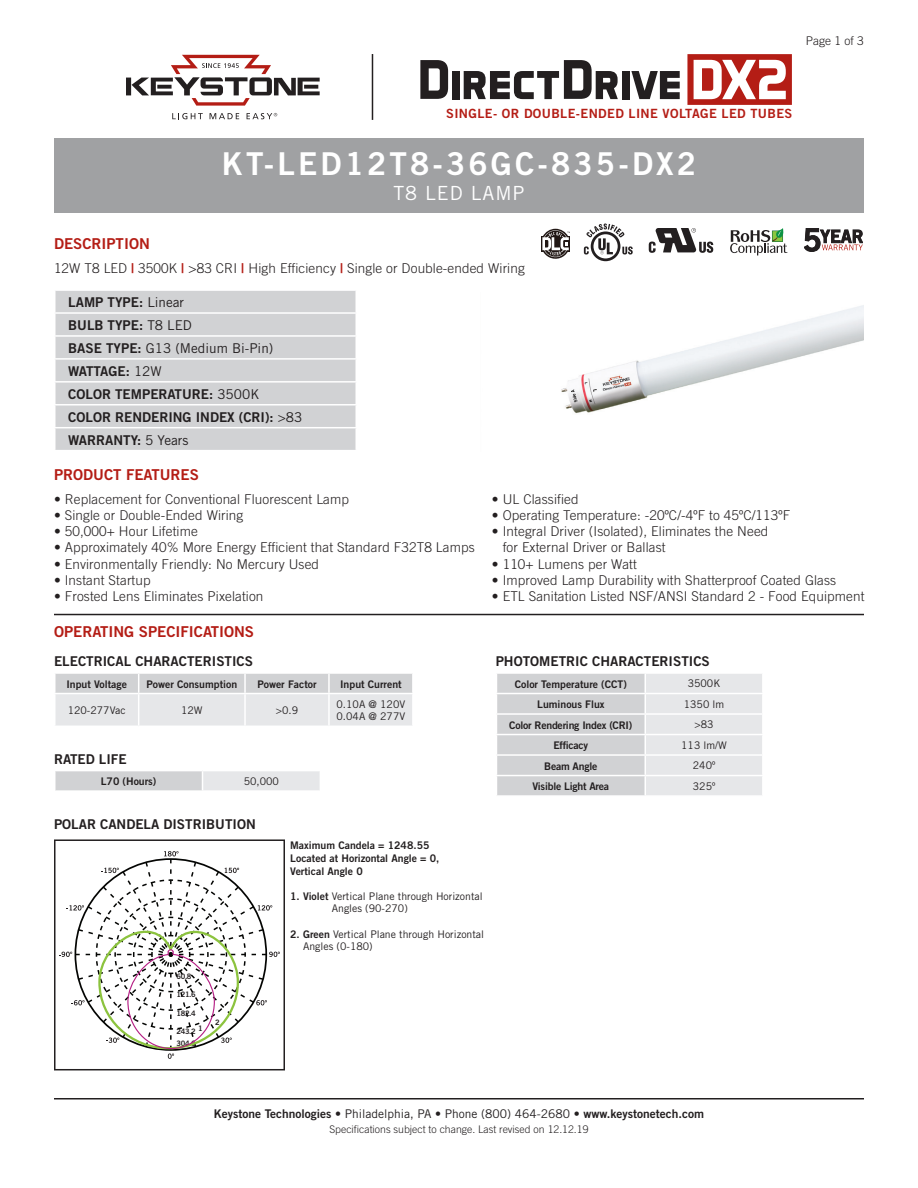
<style>
.page{position:relative;width:918px;height:1188px;background:#fff}
.page>*{position:absolute;margin:0;border:0;box-sizing:border-box;transform-origin:0 0}
.t1{font:31.5px "Trade Gothic Bold Two";letter-spacing:.1em;color:#fff}
.t2{font:19.5px "Trade Gothic";letter-spacing:.05em;color:#fff}
.t3{font:15px "Trade Gothic Bold Two";color:#b41d15}
.t4{font:300 13.5px/16.2px "Trade Gothic";letter-spacing:.01em;color:#231f20}
.t5{font:13.5px "Trade Gothic Bold Two";color:#231f20}
.t6{font:13.5px "Trade Gothic";color:#231f20}
.t7{font:13.5px "Trade Gothic Bold Two";letter-spacing:-.02em;color:#231f20}
.t8{font:12.75px "Trade Gothic Bold Two";letter-spacing:.03em;color:#b41d15}
.t9{font:12px "Trade Gothic Bold Two";color:#231f20}
.t10{font:300 12px "Trade Gothic";color:#231f20}
.t11{font:10.5px/12.6px "Trade Gothic";color:#231f20}
.t12{font:10.5px "Trade Gothic Bold Two";color:#231f20}
.Rev{font:300 10.5px "Trade Gothic";color:#231f20}
.t13{font:10.5px "Trade Gothic Bold Two";letter-spacing:-.02em;color:#231f20}
.t14{font:7.5px "Trade Gothic Bold Two";letter-spacing:-.05em;color:#231f20}
.s1{font-family:"Trade Gothic Bold Two";font-weight:400;color:#b41d15}
.s2{font-family:"Trade Gothic"}
.s3{font-family:"Trade Gothic Bold Two"}
</style>
<div class="page">
<div style="left:54px;top:139px;width:810px;height:74px;background:#a0a1a3"></div>
<div style="left:56px;top:291px;width:300px;height:159px;background:#d1d2d4"></div>
<hr style="left:54px;top:312px;width:303px;height:2px;background:#fff">
<hr style="left:54px;top:335px;width:303px;height:2px;background:#fff">
<hr style="left:54px;top:358px;width:303px;height:2px;background:#fff">
<hr style="left:54px;top:381px;width:303px;height:2px;background:#fff">
<hr style="left:54px;top:404px;width:303px;height:2px;background:#fff">
<hr style="left:54px;top:427px;width:303px;height:1px;background:#fff">
<hr style="left:54px;top:614px;width:810px;height:1px;background:#231f20">
<div style="left:55px;top:771px;width:147px;height:20px;background:#d1d2d4"></div>
<div style="left:202px;top:771px;width:118px;height:20px;background:#e6e7e9"></div>
<svg style="left:55px;top:771px;width:1px;height:19px"></svg>
<hr style="left:54px;top:790px;width:148px;height:2px;background:#fff">
<svg style="left:202px;top:771px;width:1px;height:19px"></svg>
<hr style="left:202px;top:790px;width:119px;height:2px;background:#fff">
<svg style="left:497px;top:673px;width:265px;height:123px;background:#dcdddf"></svg>
<hr style="left:645px;top:775px;width:119px;height:1px;background:#fff">
<hr style="left:645px;top:795px;width:119px;height:2px;background:#fff">
<svg style="left:55px;top:673px;width:358px;height:53px;background:#dfe0e2"></svg>
<hr style="left:329px;top:672px;width:85px;height:2px;background:#fff">
<hr style="left:54px;top:694px;width:2px;height:32px;background:#fff">
<hr style="left:54px;top:693px;width:85px;height:1px;background:#fff">
<hr style="left:138px;top:694px;width:1px;height:32px;background:#fff">
<hr style="left:139px;top:693px;width:106px;height:1px;background:#fff">
<hr style="left:244px;top:694px;width:2px;height:32px;background:#fff">
<hr style="left:245px;top:693px;width:84px;height:1px;background:#fff">
<hr style="left:328px;top:694px;width:2px;height:32px;background:#fff">
<hr style="left:412px;top:694px;width:2px;height:32px;background:#fff">
<hr style="left:329px;top:693px;width:85px;height:1px;background:#fff">
<svg style="left:59px;top:851px;width:221px;height:208px"></svg>
<div style="left:54px;top:839px;width:231px;height:231px;border:2px solid #231f20"></div>
<img style="left:561px;top:305px;width:303px;height:109px">
<div style="left:541px;top:236px;width:29px;height:16px;background:#211714"></div>
<svg style="left:542px;top:229px;width:28px;height:30px"></svg>
<svg style="left:730px;top:228px;width:57px;height:27px"></svg>
<svg style="left:804px;top:228px;width:59px;height:24px"></svg>
<svg style="left:591px;top:231px;width:29px;height:30px"></svg>
<div style="left:593px;top:234px;width:25px;height:24px;background:#fff;border-radius:50%"></div>
<svg style="left:584px;top:224px;width:49px;height:31px"></svg>
<svg style="left:649px;top:228px;width:64px;height:25px"></svg>
<hr style="left:54px;top:1098px;width:810px;height:2px;background:#231f20">
<hr style="left:372px;top:54px;width:1px;height:66px;background:#231f20">
<svg style="left:126px;top:55px;width:194px;height:51px"></svg>
<svg style="left:172px;top:113px;width:31px;height:6px"></svg>
<svg style="left:210px;top:113px;width:29px;height:6px"></svg>
<svg style="left:247px;top:113px;width:30px;height:6px"></svg>
<svg style="left:420px;top:60px;width:28px;height:39px"></svg>
<div style="left:452px;top:71px;width:8px;height:28px;background:#231f20"></div>
<svg style="left:464px;top:60px;width:154px;height:39px"></svg>
<div style="left:622px;top:71px;width:7px;height:28px;background:#231f20"></div>
<svg style="left:631px;top:71px;width:49px;height:28px"></svg>
<svg style="left:687px;top:54px;width:105px;height:51px"></svg>
<p class="t10" style="left:806px;top:34px;width:60px">Page 1 of 3</p>
<p class="t8" style="left:446px;top:106px;width:348px">SINGLE- OR DOUBLE-ENDED LINE VOLTAGE LED TUBES</p>
<p class="t3" style="left:54px;top:234px;width:97px">DESCRIPTION</p>
<p class="t1" style="left:222px;top:144px;width:476px">KT-LED12T8-36GC-835-DX2</p>
<p class="t2" style="left:393px;top:182px;width:133px">T8 LED LAMP</p>
<p class="t4" style="left:54px;top:260px;width:472px">12W T8 LED <span class="s1">|</span> 3500K <span class="s1">|</span> &gt;83 CRI <span class="s1">|</span> High Efficiency <span class="s1">|</span> Single or Double-ended Wiring</p>
<p class="t5" style="left:68px;top:294px;width:117px">LAMP TYPE: <span class="s2">Linear</span></p>
<p class="t5" style="left:68px;top:317px;width:125px">BULB TYPE: <span class="s2">T8 LED</span></p>
<p class="t6" style="left:68px;top:340px;width:207px"><span class="s3">BASE TYPE:</span> G13 (Medium Bi-Pin)</p>
<p class="t7" style="left:68px;top:363px;width:95px">WATTAGE: <span class="s2">12W</span></p>
<p class="t5" style="left:68px;top:386px;width:193px">COLOR TEMPERATURE: <span class="s2">3500K</span></p>
<p class="t5" style="left:68px;top:409px;width:236px">COLOR RENDERING INDEX (CRI): <span class="s2">&gt;83</span></p>
<p class="t5" style="left:68px;top:431px;width:122px">WARRANTY: <span class="s2">5 Years</span></p>
<p class="t3" style="left:54px;top:465px;width:146px">PRODUCT FEATURES</p>
<p class="t4" style="left:54px;top:491px;width:297px">• Replacement for Conventional Fluorescent Lamp</p>
<p class="t4" style="left:54px;top:507px;width:191px">• Single or Double-Ended Wiring</p>
<p class="t4" style="left:54px;top:523px;width:145px">• 50,000+ Hour Lifetime</p>
<p class="t4" style="left:54px;top:539px;width:422px">• Approximately 40% More Energy Efficient that Standard F32T8 Lamps</p>
<p class="t4" style="left:54px;top:556px;width:267px">• Environmentally Friendly: No Mercury Used</p>
<p class="t4" style="left:54px;top:572px;width:98px">• Instant Startup</p>
<p class="t4" style="left:54px;top:588px;width:211px">• Frosted Lens Eliminates Pixelation</p>
<p class="t3" style="left:54px;top:623px;width:202px">OPERATING SPECIFICATIONS</p>
<p class="t5" style="left:54px;top:653px;width:201px">ELECTRICAL CHARACTERISTICS</p>
<p class="t12" style="left:66px;top:677px;width:62px">Input Voltage</p>
<p class="t12" style="left:147px;top:677px;width:92px">Power Consumption</p>
<p class="t12" style="left:257px;top:677px;width:61px">Power Factor</p>
<p class="t12" style="left:340px;top:677px;width:63px">Input Current</p>
<p class="t11" style="left:68px;top:704px;width:59px">120-277Vac</p>
<p class="t11" style="left:181px;top:704px;width:23px">12W</p>
<p class="t11" style="left:276px;top:704px;width:24px">&gt;0.9</p>
<p class="t11" style="left:337px;top:698px;width:70px">0.10A @ 120V</p>
<p class="t11" style="left:337px;top:710px;width:70px">0.04A @ 277V</p>
<p class="t5" style="left:54px;top:751px;width:74px">RATED LIFE</p>
<p class="t12" style="left:101px;top:775px;width:57px">L70 (Hours)</p>
<p class="t11" style="left:244px;top:775px;width:37px">50,000</p>
<p class="t4" style="left:492px;top:491px;width:88px">• UL Classified</p>
<p class="t4" style="left:492px;top:507px;width:300px">• Operating Temperature: -20ºC/-4ºF to 45ºC/113ºF</p>
<p class="t4" style="left:503px;top:523px;width:267px;text-indent:-11px">• Integral Driver (Isolated), Eliminates the Need for External Driver or Ballast</p>
<p class="t4" style="left:492px;top:556px;width:146px">• 110+ Lumens per Watt</p>
<p class="t4" style="left:492px;top:572px;width:346px">• Improved Lamp Durability with Shatterproof Coated Glass</p>
<p class="t4" style="left:492px;top:588px;width:374px">• ETL Sanitation Listed NSF/ANSI Standard 2 - Food Equipment</p>
<p class="t5" style="left:496px;top:653px;width:216px">PHOTOMETRIC CHARACTERISTICS</p>
<p class="t12" style="left:515px;top:677px;width:114px">Color Temperature (CCT)</p>
<p class="t11" style="left:688px;top:677px;width:34px">3500K</p>
<p class="t12" style="left:537px;top:698px;width:69px">Luminous Flux</p>
<p class="t11" style="left:684px;top:698px;width:42px">1350 lm</p>
<p class="t13" style="left:509px;top:718px;width:125px">Color Rendering Index (CRI)</p>
<p class="t11" style="left:695px;top:718px;width:21px">&gt;83</p>
<p class="t12" style="left:553px;top:739px;width:36px">Efficacy</p>
<p class="t11" style="left:681px;top:739px;width:47px">113 lm/W</p>
<p class="t13" style="left:544px;top:759px;width:55px">Beam Angle</p>
<p class="t11" style="left:693px;top:759px;width:24px">240º</p>
<p class="t13" style="left:532px;top:780px;width:78px">Visible Light Area</p>
<p class="t11" style="left:693px;top:780px;width:24px">325º</p>
<p class="t5" style="left:54px;top:815px;width:203px">POLAR CANDELA DISTRIBUTION</p>
<p class="t14" style="left:177px;top:972px;width:16px">60.8</p>
<p class="t14" style="left:177px;top:989px;width:21px">121.6</p>
<p class="t14" style="left:177px;top:1008px;width:21px">182.4</p>
<p class="t14" style="left:198px;top:1024px;width:6px">1</p>
<p class="t14" style="left:177px;top:1027px;width:21px">243.2</p>
<p class="t14" style="left:177px;top:1039px;width:21px">304.6</p>
<p class="t14" style="left:215px;top:1018px;width:6px">2</p>
<p class="t12" style="left:290px;top:839px;width:141px">Maximum Candela = 1248.55</p>
<p class="t12" style="left:290px;top:852px;width:151px">Located at Horizontal Angle = 0,</p>
<p class="t12" style="left:290px;top:864px;width:74px">Vertical Angle 0</p>
<p class="t11" style="left:332px;top:890px;width:152px;text-indent:-42px"><span class="s3">1. Violet</span> Vertical Plane through Horizontal<br>Angles (90-270)</p>
<p class="t11" style="left:303px;top:928px;width:183px;text-indent:-13px"><span class="s3">2. Green</span> Vertical Plane through Horizontal<br>Angles (0-180)</p>
<p class="t9" style="left:214px;top:1106px;width:492px">Keystone Technologies <span class="s2">• Philadelphia, PA • Phone (800) 464-2680 •</span> www.keystonetech.com</p>
<p class="Rev" style="left:329px;top:1123px;width:261px">Specifications subject to change. Last revised on 12.12.19</p>
</div>
